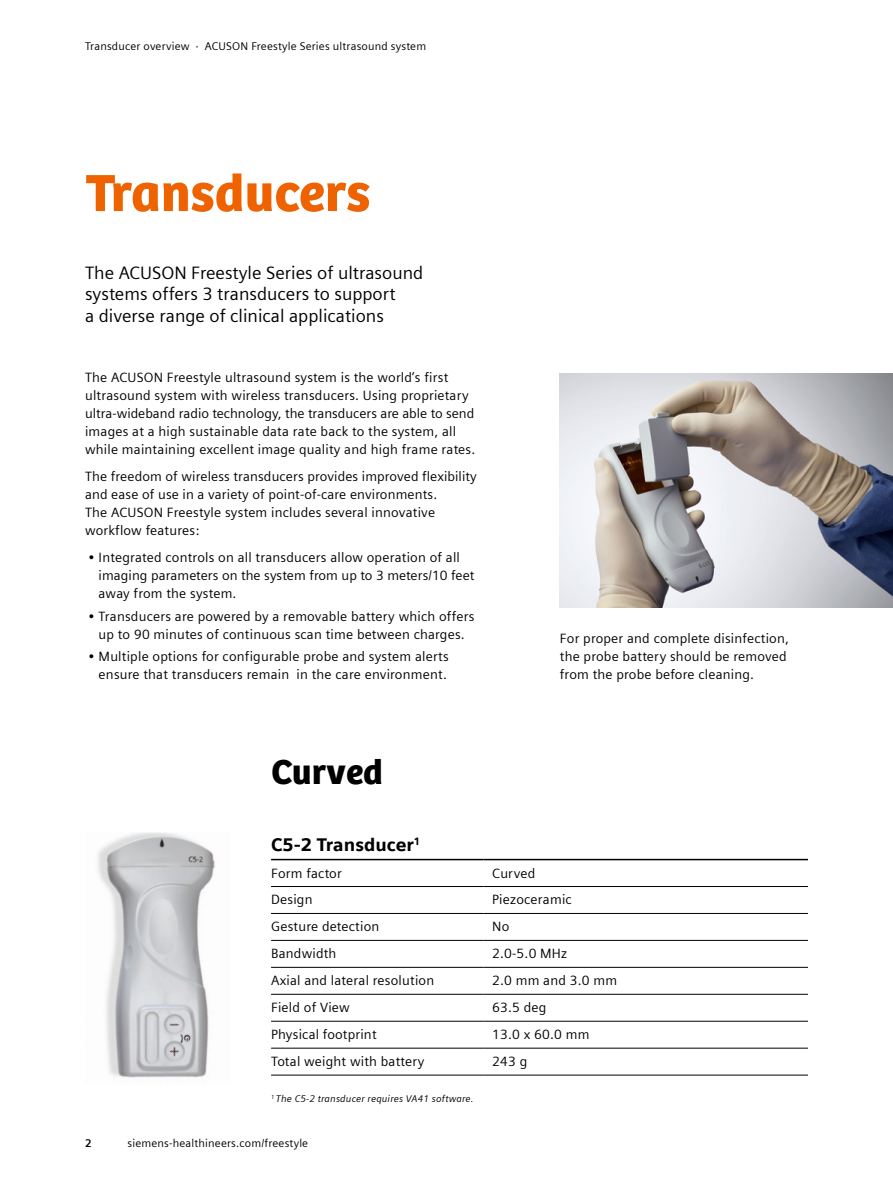
<style>
.page{position:relative;width:893px;height:1191px;background:#fff}
.page>*{position:absolute;margin:0;border:0;box-sizing:border-box;transform-origin:0 0}
.t1{font:54px "SH Bree Headline Regular";color:#ee6300}
.t2{font:36px "SH Bree Headline Regular";color:#000}
.t3{font:18px/21.6px "Siemens Sans";color:#000}
.t4{font:900 18px "Siemens Sans";color:#000}
.t5{font:13.5px/18px "Siemens Sans";letter-spacing:.015em;color:#000}
.t6{font:11.25px "Siemens Sans";letter-spacing:.015em;color:#000}
.t7{font:700 11.25px "Siemens Sans";color:#000}
.t8{font:italic 9.75px "Siemens Sans";letter-spacing:.015em;color:#000}
</style>
<div class="page">
<hr style="left:271px;top:886px;width:213px;height:1px;background:#000">
<hr style="left:484px;top:886px;width:324px;height:1px;background:#000">
<hr style="left:271px;top:913px;width:213px;height:1px;background:#000">
<hr style="left:484px;top:913px;width:324px;height:1px;background:#000">
<hr style="left:271px;top:940px;width:213px;height:1px;background:#000">
<hr style="left:484px;top:940px;width:324px;height:1px;background:#000">
<hr style="left:271px;top:967px;width:213px;height:1px;background:#000">
<hr style="left:484px;top:967px;width:324px;height:1px;background:#000">
<hr style="left:271px;top:994px;width:213px;height:1px;background:#000">
<hr style="left:484px;top:994px;width:324px;height:1px;background:#000">
<hr style="left:271px;top:1021px;width:213px;height:1px;background:#000">
<hr style="left:484px;top:1021px;width:324px;height:1px;background:#000">
<hr style="left:271px;top:1048px;width:213px;height:1px;background:#000">
<hr style="left:484px;top:1048px;width:324px;height:1px;background:#000">
<hr style="left:271px;top:1074px;width:213px;height:1px;background:#000">
<hr style="left:484px;top:1074px;width:324px;height:1px;background:#000">
<hr style="left:271px;top:859px;width:213px;height:1px;background:#000">
<hr style="left:484px;top:859px;width:324px;height:1px;background:#000">
<img style="left:97px;top:832px;width:118px;height:246px">
<img style="left:560px;top:373px;width:333px;height:234px">
<p class="t6" style="left:85px;top:38px;width:343px">Transducer overview · ACUSON Freestyle Series ultrasound system</p>
<h1 class="t1" style="left:85px;top:150px;width:287px">Transducers</h1>
<h3 class="t3" style="left:85px;top:260px;width:340px">The ACUSON Freestyle Series of ultrasound systems offers 3 transducers to support<br>a diverse range of clinical applications</h3>
<p class="t5" style="left:85px;top:367px;width:392px">The ACUSON Freestyle ultrasound system is the world’s first ultrasound system with wireless transducers. Using proprietary ultra-wideband radio technology, the transducers are able to send images at a high sustainable data rate back to the system, all while maintaining excellent image quality and high frame rates.</p>
<p class="t5" style="left:85px;top:466px;width:393px">The freedom of wireless transducers provides improved flexibility and ease of use in a variety of point-of-care environments.<br>The ACUSON Freestyle system includes several innovative workflow features:</p>
<p class="t5" style="left:99px;top:547px;width:377px;text-indent:-10px">• Integrated controls on all transducers allow operation of all imaging parameters on the system from up to 3 meters/10 feet away from the system.</p>
<p class="t5" style="left:88px;top:606px;width:388px;text-align:center">• Transducers are powered by a removable battery which offers up to 90 minutes of continuous scan time between charges.</p>
<p class="t5" style="left:88px;top:646px;width:362px;text-align:right">• Multiple options for configurable probe and system alerts ensure that transducers remain in the care environment.</p>
<h2 class="t2" style="left:271px;top:743px;width:114px">Curved</h2>
<p class="t5" style="left:560px;top:628px;width:231px">For proper and complete disinfection, the probe battery should be removed from the probe before cleaning.</p>
<h3 class="t4" style="left:271px;top:830px;width:151px">C5-2 Transducer<sup>1</sup></h3>
<p class="t5" style="left:271px;top:863px;width:72px">Form factor</p>
<p class="t5" style="left:492px;top:863px;width:45px">Curved</p>
<p class="t5" style="left:271px;top:890px;width:43px">Design</p>
<p class="t5" style="left:492px;top:890px;width:81px">Piezoceramic</p>
<p class="t5" style="left:271px;top:916px;width:110px">Gesture detection</p>
<p class="t5" style="left:492px;top:916px;width:19px">No</p>
<p class="t5" style="left:271px;top:943px;width:67px">Bandwidth</p>
<p class="t5" style="left:492px;top:943px;width:77px">2.0-5.0 MHz</p>
<p class="t5" style="left:271px;top:970px;width:165px">Axial and lateral resolution</p>
<p class="t5" style="left:492px;top:970px;width:126px">2.0 mm and 3.0 mm</p>
<p class="t5" style="left:271px;top:997px;width:80px">Field of View</p>
<p class="t5" style="left:492px;top:997px;width:56px">63.5 deg</p>
<p class="t5" style="left:271px;top:1024px;width:107px">Physical footprint</p>
<p class="t5" style="left:492px;top:1024px;width:99px">13.0 x 60.0 mm</p>
<p class="t5" style="left:271px;top:1051px;width:155px">Total weight with battery</p>
<p class="t5" style="left:492px;top:1051px;width:37px">243 g</p>
<p class="t8" style="left:271px;top:1091px;width:204px"><sup>1</sup> The C5-2 transducer requires VA41 software.</p>
<p class="t7" style="left:85px;top:1135px;width:8px">2</p>
<p class="t6" style="left:128px;top:1135px;width:182px">siemens-healthineers.com/freestyle</p>
</div>
